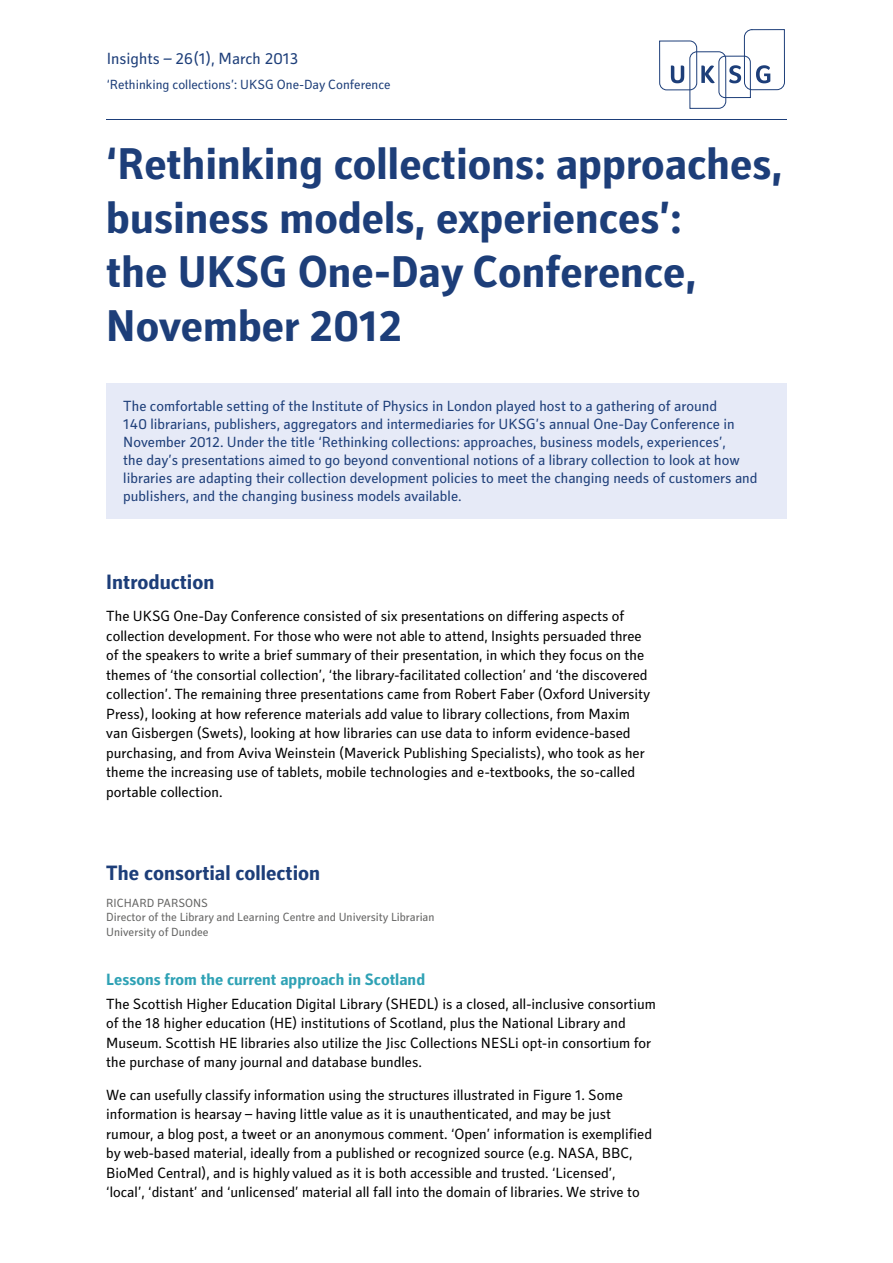
<style>
.page{position:relative;width:893px;height:1263px;background:#fff}
.page>*{position:absolute;margin:0;border:0;box-sizing:border-box;transform-origin:0 0}
.t1{font:700 45px/54px "Secca Std";color:#1d3e79}
.t2{font:700 21px "Secca Std";color:#1d3e79}
.t3{font:700 16.5px "Secca Std";color:#2fa2b5}
.t4{font:16.5px "Secca Std";color:#1d3e79}
.t5{font:15px/19.5px "Secca Std";color:#000}
.t6{font:15px/18px "Secca Std";color:#1d3e79}
.t7{font:13.5px "Secca Std";color:#1d3e79}
.t8{font:12px/14.4px "Secca Std";color:#636362}
</style>
<div class="page">
<div style="left:106px;top:383px;width:681px;height:136px;background:#e6eaf7"></div>
<hr style="left:106px;top:119px;width:681px;height:1px;background:#1d3e79">
<svg style="left:659px;top:29px;width:126px;height:80px"></svg>
<p class="t4" style="left:107px;top:49px;width:193px">Insights – 26(1), March 2013</p>
<p class="t7" style="left:107px;top:77px;width:285px">‘Rethinking collections’: UKSG One-Day Conference</p>
<h1 class="t1" style="left:106px;top:139px;width:678px">‘Rethinking collections: approaches, business models, experiences’:<br>the UKSG One-Day Conference,<br>November 2012</h1>
<p class="t6" style="left:123px;top:398px;width:636px">The comfortable setting of the Institute of Physics in London played host to a gathering of around<br>140 librarians, publishers, aggregators and intermediaries for UKSG’s annual One-Day Conference in November 2012. Under the title ‘Rethinking collections: approaches, business models, experiences’,<br>the day’s presentations aimed to go beyond conventional notions of a library collection to look at how libraries are adapting their collection development policies to meet the changing needs of customers and publishers, and the changing business models available.</p>
<h2 class="t2" style="left:106px;top:570px;width:110px">Introduction</h2>
<p class="t5" style="left:106px;top:607px;width:545px">The UKSG One-Day Conference consisted of six presentations on differing aspects of collection development. For those who were not able to attend, Insights persuaded three of the speakers to write a brief summary of their presentation, in which they focus on the themes of ‘the consortial collection’, ‘the library-facilitated collection’ and ‘the discovered collection’. The remaining three presentations came from Robert Faber (Oxford University Press), looking at how reference materials add value to library collections, from Maxim van Gisbergen (Swets), looking at how libraries can use data to inform evidence-based purchasing, and from Aviva Weinstein (Maverick Publishing Specialists), who took as her theme the increasing use of tablets, mobile technologies and e-textbooks, the so-called portable collection.</p>
<h2 class="t2" style="left:106px;top:861px;width:215px">The consortial collection</h2>
<p class="t8" style="left:106px;top:896px;width:330px">RICHARD PARSONS<br>Director of the Library and Learning Centre and University Librarian<br>University of Dundee</p>
<p class="t3" style="left:106px;top:970px;width:320px">Lessons from the current approach in Scotland</p>
<p class="t5" style="left:106px;top:994px;width:551px">The Scottish Higher Education Digital Library (SHEDL) is a closed, all-inclusive consortium of the 18 higher education (HE) institutions of Scotland, plus the National Library and Museum. Scottish HE libraries also utilize the Jisc Collections NESLi opt-in consortium for the purchase of many journal and database bundles.</p>
<p class="t5" style="left:106px;top:1085px;width:547px">We can usefully classify information using the structures illustrated in Figure 1. Some information is hearsay – having little value as it is unauthenticated, and may be just rumour, a blog post, a tweet or an anonymous comment. ‘Open’ information is exemplified by web-based material, ideally from a published or recognized source (e.g. NASA, BBC, BioMed Central), and is highly valued as it is both accessible and trusted. ‘Licensed’, ‘local’, ‘distant’ and ‘unlicensed’ material all fall into the domain of libraries. We strive to</p>
</div>
